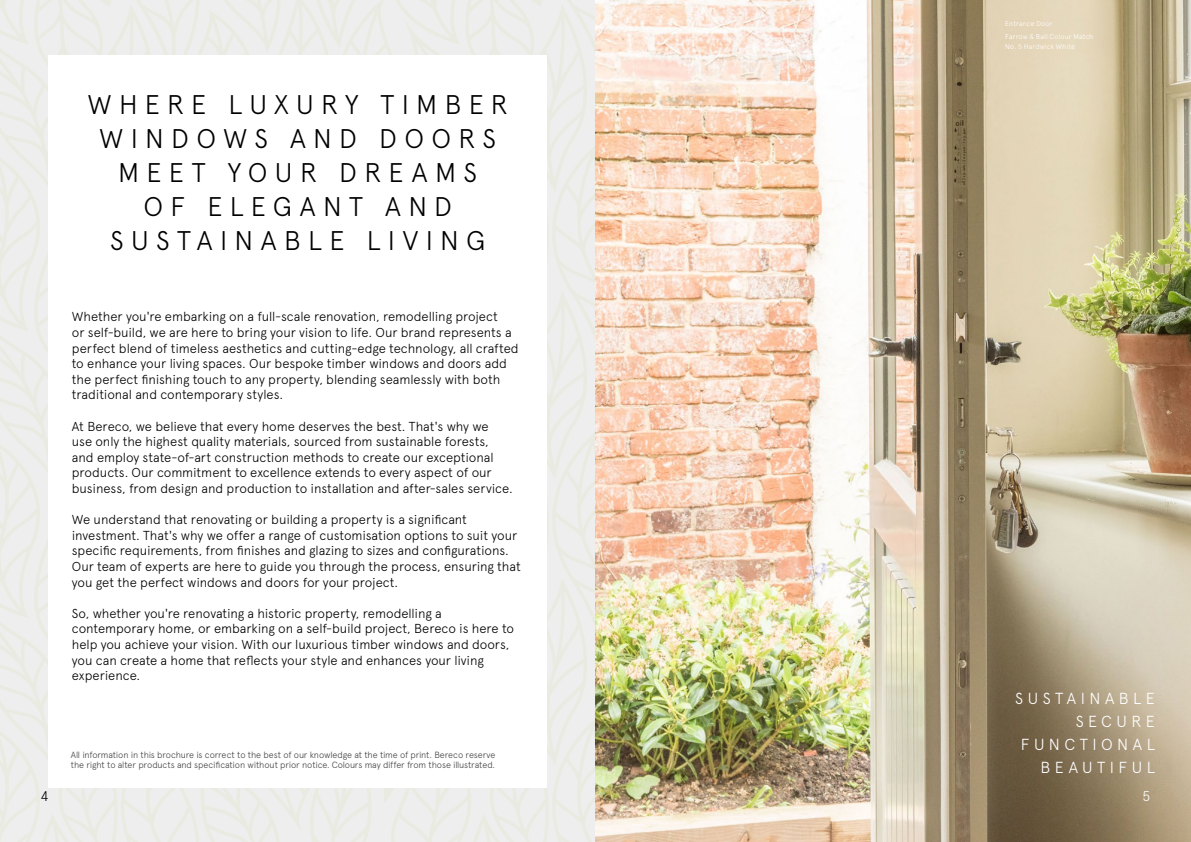
<style>
.page{position:relative;width:1191px;height:842px;background:#fff}
.page>*{position:absolute;margin:0;border:0;box-sizing:border-box;transform-origin:0 0}
.t1{font:300 27px/34px "Apercu";letter-spacing:.27em;color:#000;text-align:center}
.t2{font:300 16px/23px "Apercu";letter-spacing:.275em;color:#fff;text-align:right}
.t3{font:300 14px "Apercu";color:#000}
.t4{font:300 14px "Apercu";color:#fff}
.t5{font:300 13px/15.6px "Apercu";letter-spacing:-.005em;color:#000}
.t6{font:300 9px/10.8px "Apercu";letter-spacing:-.015em;color:#424242}
.t7{font:300 7px/12.8px "Apercu";letter-spacing:.02em;color:#fff}
</style>
<div class="page">
<img style="left:0;top:0;width:1191px;height:842px">
<div style="left:49px;top:55px;width:498px;height:732px;background:#fff"></div>
<h1 class="t1" style="left:87px;top:87px;width:422px">WHERE LUXURY TIMBER<br>WINDOWS AND DOORS<br>MEET YOUR DREAMS<br>OF ELEGANT AND<br>SUSTAINABLE LIVING</h1>
<p class="t5" style="left:72px;top:309px;width:448px">Whether you're embarking on a full-scale renovation, remodelling project<br>or self-build, we are here to bring your vision to life. Our brand represents a perfect blend of timeless aesthetics and cutting-edge technology, all crafted to enhance your living spaces. Our bespoke timber windows and doors add the perfect finishing touch to any property, blending seamlessly with both traditional and contemporary styles.</p>
<p class="t5" style="left:72px;top:418px;width:442px">At Bereco, we believe that every home deserves the best. That's why we<br>use only the highest quality materials, sourced from sustainable forests, and employ state-of-art construction methods to create our exceptional products. Our commitment to excellence extends to every aspect of our business, from design and production to installation and after-sales service.</p>
<p class="t5" style="left:72px;top:512px;width:450px">We understand that renovating or building a property is a significant investment. That's why we offer a range of customisation options to suit your specific requirements, from finishes and glazing to sizes and configurations.<br>Our team of experts are here to guide you through the process, ensuring that you get the perfect windows and doors for your project.</p>
<p class="t5" style="left:72px;top:605px;width:444px">So, whether you're renovating a historic property, remodelling a contemporary home, or embarking on a self-build project, Bereco is here to help you achieve your vision. With our luxurious timber windows and doors, you can create a home that reflects your style and enhances your living experience.</p>
<p class="t6" style="left:71px;top:749px;width:426px">All information in this brochure is correct to the best of our knowledge at the time of print. Bereco reserve the right to alter products and specification without prior notice. Colours may differ from those illustrated.</p>
<p class="t7" style="left:1005px;top:17px;width:90px">Entrance Door<br>Farrow &amp; Ball Colour Match</p>
<p class="t7" style="left:1005px;top:40px;width:71px">No. 5 Hardwick White</p>
<p class="t2" style="left:1015px;top:687px;width:141px">SUSTAINABLE<br>SECURE<br>FUNCTIONAL<br>BEAUTIFUL</p>
<p class="t3" style="left:40px;top:788px;width:10px">4</p>
<p class="t4" style="left:1142px;top:788px;width:9px">5</p>
</div>
